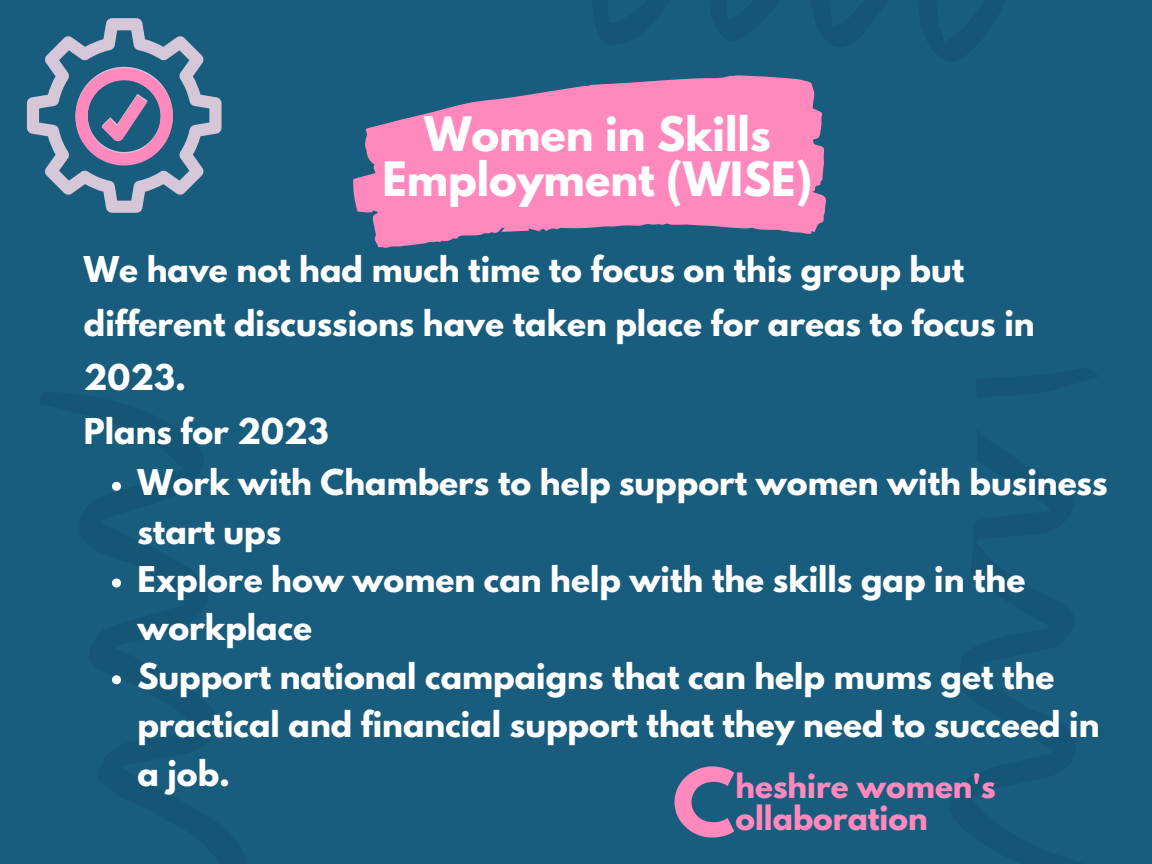
<style>
.page{position:relative;width:1152px;height:864px;background:#195d7e}
.page>*{position:absolute;margin:0;border:0;box-sizing:border-box;transform-origin:0 0}
.t1{font:700 83.25px "League Spartan";color:#ff89bc}
.t2{font:700 42px/45px "League Spartan";color:#fff;text-align:center}
.t3{font:700 31.5px/48.3px "League Spartan";color:#fff}
.t4{font:700 29.7px "League Spartan";color:#ff89bc}
</style>
<div class="page">
<svg style="left:353px;top:75px;width:473px;height:173px;fill:#ff89bc"></svg>
<svg style="left:112px;top:482px;width:9px;height:9px"></svg>
<svg style="left:112px;top:579px;width:9px;height:9px"></svg>
<svg style="left:112px;top:675px;width:9px;height:9px"></svg>
<svg style="left:27px;top:18px;width:195px;height:195px"></svg>
<h2 class="t2" style="left:382px;top:117px;width:432px">Women in Skills<br>Employment (WISE)</h2>
<p class="t3" style="left:84px;top:246px;width:952px;line-height:54px">We have not had much time to focus on this group but different discussions have taken place for areas to focus in<br>2023.<br>Plans for 2023</p>
<p class="t3" style="left:137px;top:462px;width:972px">Work with Chambers to help support women with business start ups<br>Explore how women can help with the skills gap in the workplace<br>Support national campaigns that can help mums get the practical and financial support that they need to succeed in a job.</p>
<h1 class="t1" style="left:673px;top:761px;width:64px">C</h1>
<p class="t4" style="left:736px;top:771px;width:262px">heshire women's</p>
<p class="t4" style="left:736px;top:803px;width:194px">ollaboration</p>
</div>
